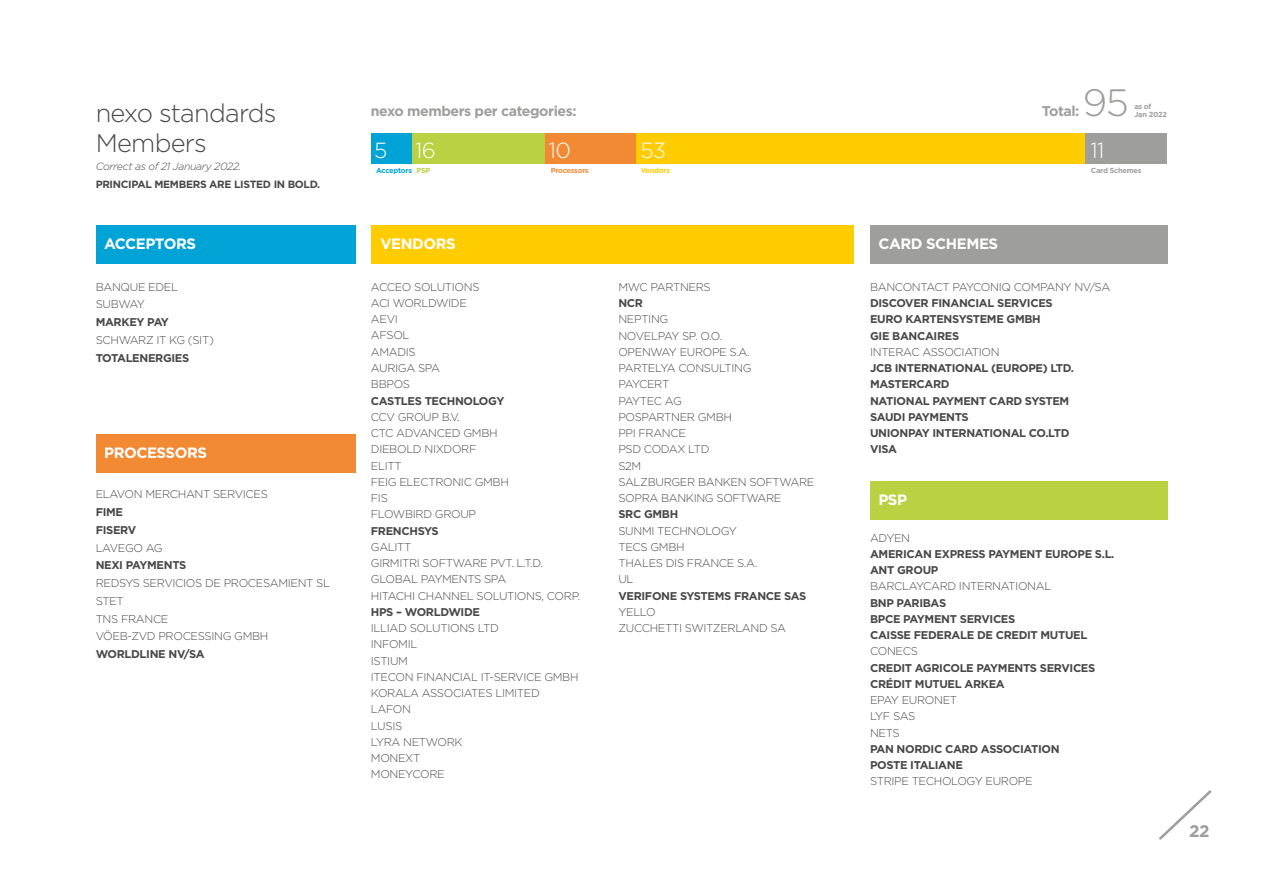
<style>
.page{position:relative;width:1263px;height:893px;background:#fff}
.page>*{position:absolute;margin:0;border:0;box-sizing:border-box;transform-origin:0 0}
.t1{font:300 38.1px "Gotham";color:#9e9e9c}
.t2{font:300 25.5px/30px "Gotham";letter-spacing:-.03em;color:#484848}
.t3{font:300 21.9px "Gotham";letter-spacing:-.03em;color:#fff}
.t4{font:700 16.8px "Gotham";color:#9e9e9c}
.t5{font:700 15px "Gotham";letter-spacing:-.03em;color:#fff}
.t6{font:700 14.1px "Gotham";letter-spacing:-.03em;color:#9e9e9c}
.t7{font:300 11.25px/16.2px "Gotham";letter-spacing:-.03em;color:#484848}
.t8{font:700 11.25px/16.2px "Gotham";letter-spacing:-.03em;color:#484848}
.t9{font:700 10.5px "Gotham";letter-spacing:-.03em;color:#484848}
.t10{font:italic 300 10.5px "Gotham";letter-spacing:-.03em;color:#484848}
.t11{font:700 7.35px/7.5px "Gotham";letter-spacing:-.03em;color:#9e9e9c}
.t12{font:700 7.35px "Gotham";letter-spacing:-.03em;color:#00a3d6}
.t13{font:700 7.35px "Gotham";letter-spacing:-.03em;color:#f28a33}
.t14{font:700 7.35px "Gotham";letter-spacing:-.03em;color:#fc0}
.s1{color:#bad142}
</style>
<div class="page">
<svg style="left:1159px;top:790px;width:53px;height:50px"></svg>
<div style="left:96px;top:225px;width:260px;height:38px;background:#00a3d6"></div>
<div style="left:371px;top:225px;width:482px;height:38px;background:#fc0"></div>
<div style="left:870px;top:225px;width:297px;height:38px;background:#9e9e9c"></div>
<div style="left:1084px;top:133px;width:83px;height:31px;background:#9e9e9c"></div>
<div style="left:371px;top:133px;width:41px;height:31px;background:#00a3d6"></div>
<div style="left:412px;top:133px;width:133px;height:31px;background:#bad142"></div>
<div style="left:545px;top:133px;width:91px;height:31px;background:#f28a33"></div>
<div style="left:636px;top:133px;width:449px;height:31px;background:#fc0"></div>
<div style="left:96px;top:434px;width:260px;height:39px;background:#f28a33"></div>
<div style="left:870px;top:481px;width:297px;height:38px;background:#bad142"></div>
<h2 class="t2" style="left:96px;top:97px;width:182px">nexo standards<br>Members</h2>
<p class="t10" style="left:96px;top:160px;width:147px">Correct as of 21 January 2022.</p>
<p class="t9" style="left:96px;top:177px;width:226px">PRINCIPAL MEMBERS ARE LISTED IN BOLD.</p>
<h1 class="t1" style="left:1083px;top:79px;width:48px">95</h1>
<p class="t11" style="left:1134px;top:103px;width:34px">as of<br>Jan 2022</p>
<p class="t6" style="left:371px;top:102px;width:207px">nexo members per categories:</p>
<p class="t6" style="left:1042px;top:102px;width:39px">Total:</p>
<h3 class="t3" style="left:374px;top:136px;width:15px">5</h3>
<h3 class="t3" style="left:415px;top:136px;width:22px">16</h3>
<h3 class="t3" style="left:549px;top:136px;width:24px">10</h3>
<h3 class="t3" style="left:640px;top:136px;width:27px">53</h3>
<h3 class="t3" style="left:1090px;top:136px;width:15px">11</h3>
<p class="t12" style="left:376px;top:166px;width:56px">Acceptors <span class="s1">PSP</span></p>
<p class="t13" style="left:551px;top:166px;width:40px">Processors</p>
<p class="t14" style="left:641px;top:166px;width:31px">Vendors</p>
<p class="t11" style="left:1091px;top:167px;width:52px">Card Schemes</p>
<h3 class="t5" style="left:104px;top:233px;width:93px">ACCEPTORS</h3>
<h3 class="t5" style="left:380px;top:233px;width:77px">VENDORS</h3>
<h3 class="t5" style="left:878px;top:233px;width:121px">CARD SCHEMES</h3>
<p class="t7" style="left:96px;top:278px;width:84px;line-height:17.7px">BANQUE EDEL<br>SUBWAY</p>
<p class="t8" style="left:96px;top:314px;width:75px">MARKEY PAY</p>
<p class="t7" style="left:96px;top:332px;width:120px">SCHWARZ IT KG (SIT)</p>
<p class="t8" style="left:96px;top:350px;width:95px">TOTALENERGIES</p>
<h3 class="t5" style="left:104px;top:443px;width:104px">PROCESSORS</h3>
<p class="t7" style="left:96px;top:486px;width:174px">ELAVON MERCHANT SERVICES</p>
<p class="t8" style="left:96px;top:503px;width:42px;line-height:17.7px">FIME<br>FISERV</p>
<p class="t7" style="left:96px;top:539px;width:69px">LAVEGO AG</p>
<p class="t8" style="left:96px;top:557px;width:92px">NEXI PAYMENTS</p>
<p class="t7" style="left:96px;top:574px;width:236px;line-height:17.7px">REDSYS SERVICIOS DE PROCESAMIENT SL<br>STET<br>TNS FRANCE<br>VÖEB-ZVD PROCESSING GMBH</p>
<p class="t8" style="left:96px;top:646px;width:110px">WORLDLINE NV/SA</p>
<p class="t7" style="left:371px;top:278px;width:110px">ACCEO SOLUTIONS<br>ACI WORLDWIDE<br>AEVI<br>AFSOL<br>AMADIS<br>AURIGA SPA<br>BBPOS</p>
<p class="t8" style="left:371px;top:392px;width:135px">CASTLES TECHNOLOGY</p>
<p class="t7" style="left:371px;top:408px;width:140px">CCV GROUP B.V.<br>CTC ADVANCED GMBH<br>DIEBOLD NIXDORF<br>ELITT<br>FEIG ELECTRONIC GMBH<br>FIS<br>FLOWBIRD GROUP</p>
<p class="t8" style="left:371px;top:522px;width:69px">FRENCHSYS</p>
<p class="t7" style="left:371px;top:538px;width:211px">GALITT<br>GIRMITRI SOFTWARE PVT. L.T.D.<br>GLOBAL PAYMENTS SPA<br>HITACHI CHANNEL SOLUTIONS, CORP.</p>
<p class="t8" style="left:371px;top:604px;width:111px">HPS – WORLDWIDE</p>
<p class="t7" style="left:371px;top:620px;width:209px">ILLIAD SOLUTIONS LTD<br>INFOMIL<br>ISTIUM<br>ITECON FINANCIAL IT-SERVICE GMBH<br>KORALA ASSOCIATES LIMITED<br>LAFON<br>LUSIS<br>LYRA NETWORK<br>MONEXT<br>MONEYCORE</p>
<p class="t7" style="left:618px;top:278px;width:94px">MWC PARTNERS</p>
<p class="t8" style="left:618px;top:295px;width:26px">NCR</p>
<p class="t7" style="left:618px;top:311px;width:197px">NEPTING<br>NOVELPAY SP. O.O.<br>OPENWAY EUROPE S.A.<br>PARTELYA CONSULTING<br>PAYCERT<br>PAYTEC AG<br>POSPARTNER GMBH<br>PPI FRANCE<br>PSD CODAX LTD<br>S2M<br>SALZBURGER BANKEN SOFTWARE<br>SOPRA BANKING SOFTWARE</p>
<p class="t8" style="left:618px;top:506px;width:61px">SRC GMBH</p>
<p class="t7" style="left:618px;top:522px;width:140px">SUNMI TECHNOLOGY<br>TECS GMBH<br>THALES DIS FRANCE S.A.<br>UL</p>
<p class="t8" style="left:618px;top:588px;width:190px">VERIFONE SYSTEMS FRANCE SAS</p>
<p class="t7" style="left:618px;top:604px;width:169px">YELLO<br>ZUCCHETTI SWITZERLAND SA</p>
<p class="t7" style="left:870px;top:278px;width:242px">BANCONTACT PAYCONIQ COMPANY NV/SA</p>
<p class="t8" style="left:870px;top:295px;width:184px">DISCOVER FINANCIAL SERVICES<br>EURO KARTENSYSTEME GMBH<br>GIE BANCAIRES</p>
<p class="t7" style="left:870px;top:343px;width:131px">INTERAC ASSOCIATION</p>
<p class="t8" style="left:870px;top:360px;width:206px">JCB INTERNATIONAL (EUROPE) LTD.<br>MASTERCARD<br>NATIONAL PAYMENT CARD SYSTEM<br>SAUDI PAYMENTS<br>UNIONPAY INTERNATIONAL CO.LTD<br>VISA</p>
<h3 class="t5" style="left:878px;top:490px;width:30px">PSP</h3>
<p class="t7" style="left:870px;top:529px;width:42px">ADYEN</p>
<p class="t8" style="left:870px;top:546px;width:246px">AMERICAN EXPRESS PAYMENT EUROPE S.L.<br>ANT GROUP</p>
<p class="t7" style="left:870px;top:578px;width:183px">BARCLAYCARD INTERNATIONAL</p>
<p class="t8" style="left:870px;top:594px;width:219px">BNP PARIBAS<br>BPCE PAYMENT SERVICES<br>CAISSE FEDERALE DE CREDIT MUTUEL</p>
<p class="t7" style="left:870px;top:643px;width:49px">CONECS</p>
<p class="t8" style="left:870px;top:659px;width:227px">CREDIT AGRICOLE PAYMENTS SERVICES<br>CRÉDIT MUTUEL ARKEA</p>
<p class="t7" style="left:870px;top:692px;width:89px">EPAY EURONET<br>LYF SAS<br>NETS</p>
<p class="t8" style="left:870px;top:741px;width:191px">PAN NORDIC CARD ASSOCIATION<br>POSTE ITALIANE</p>
<p class="t7" style="left:870px;top:773px;width:164px">STRIPE TECHOLOGY EUROPE</p>
<h3 class="t4" style="left:1189px;top:820px;width:22px">22</h3>
</div>
